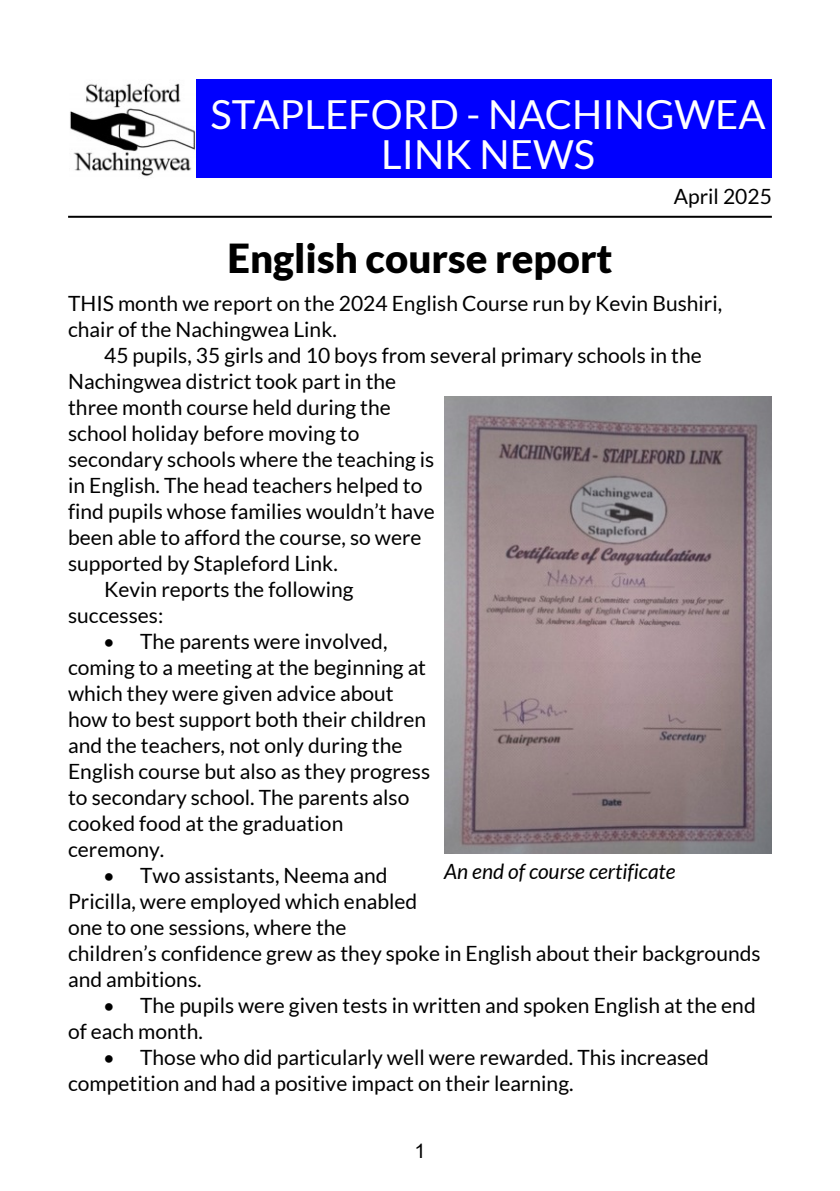
<style>
.page{position:relative;width:840px;height:1191px;background:#fff}
.page>*{position:absolute;margin:0;border:0;box-sizing:border-box;transform-origin:0 0}
.t1{font:40px/40px "Lato";color:#fefefe;text-align:center}
.t2{font:900 40px "Lato";color:#000}
.t3{font:21px/26px "Lato";color:#000}
.t4{font:italic 21px "Lato";color:#000}
.t5{font:20px "Arial";color:#000}
</style>
<div class="page">
<div style="left:195px;top:79px;width:576px;height:99px;background:#00f"></div>
<img style="left:70px;top:83px;width:125px;height:93px">
<hr style="left:68px;top:216px;width:703px;height:2px;background:#000">
<img style="left:444px;top:396px;width:327px;height:457px">
<h1 class="t1" style="left:210px;top:96px;width:556px">STAPLEFORD - NACHINGWEA<br>LINK NEWS</h1>
<p class="t3" style="left:673px;top:185px;width:99px">April 2025</p>
<h1 class="t2" style="left:227px;top:240px;width:386px">English course report</h1>
<p class="t3" style="left:68px;top:291px;width:655px">THIS month we report on the 2024 English Course run by Kevin Bushiri, chair of the Nachingwea Link.</p>
<p class="t3" style="left:104px;top:343px;width:598px">45 pupils, 35 girls and 10 boys from several primary schools in the</p>
<p class="t3" style="left:68px;top:369px;width:329px">Nachingwea district took part in the</p>
<p class="t3" style="left:68px;top:395px;width:324px">three month course held during the</p>
<p class="t3" style="left:68px;top:421px;width:292px">school holiday before moving to</p>
<p class="t3" style="left:68px;top:447px;width:367px">secondary schools where the teaching is</p>
<p class="t3" style="left:68px;top:473px;width:355px">in English. The head teachers helped to</p>
<p class="t3" style="left:68px;top:499px;width:368px">find pupils whose families wouldn’t have</p>
<p class="t3" style="left:68px;top:525px;width:355px">been able to afford the course, so were</p>
<p class="t3" style="left:68px;top:551px;width:271px">supported by Stapleford Link.</p>
<p class="t3" style="left:104px;top:577px;width:251px">Kevin reports the following</p>
<p class="t3" style="left:68px;top:603px;width:97px">successes:</p>
<p class="t3" style="left:140px;top:629px;width:249px">The parents were involved,</p>
<p class="t3" style="left:68px;top:655px;width:359px">coming to a meeting at the beginning at</p>
<p class="t3" style="left:68px;top:681px;width:327px">which they were given advice about</p>
<p class="t3" style="left:68px;top:707px;width:359px">how to best support both their children</p>
<p class="t3" style="left:68px;top:733px;width:336px">and the teachers, not only during the</p>
<p class="t3" style="left:68px;top:759px;width:363px">English course but also as they progress</p>
<p class="t3" style="left:68px;top:785px;width:342px">to secondary school. The parents also</p>
<p class="t3" style="left:68px;top:811px;width:276px">cooked food at the graduation</p>
<p class="t3" style="left:68px;top:837px;width:98px">ceremony.</p>
<p class="t3" style="left:140px;top:863px;width:249px">Two assistants, Neema and</p>
<p class="t3" style="left:68px;top:889px;width:350px">Pricilla, were employed which enabled</p>
<p class="t3" style="left:68px;top:915px;width:280px">one to one sessions, where the</p>
<p class="t3" style="left:68px;top:941px;width:693px">children’s confidence grew as they spoke in English about their backgrounds</p>
<p class="t3" style="left:68px;top:967px;width:135px">and ambitions.</p>
<p class="t3" style="left:140px;top:993px;width:616px">The pupils were given tests in written and spoken English at the end</p>
<p class="t3" style="left:68px;top:1019px;width:136px">of each month.</p>
<p class="t3" style="left:140px;top:1045px;width:570px">Those who did particularly well were rewarded. This increased</p>
<p class="t3" style="left:68px;top:1071px;width:506px">competition and had a positive impact on their learning.</p>
<p class="t4" style="left:444px;top:862px;width:232px">An end of course certificate</p>
<p class="t5" style="left:414px;top:1143px;width:13px">1</p>
</div>
